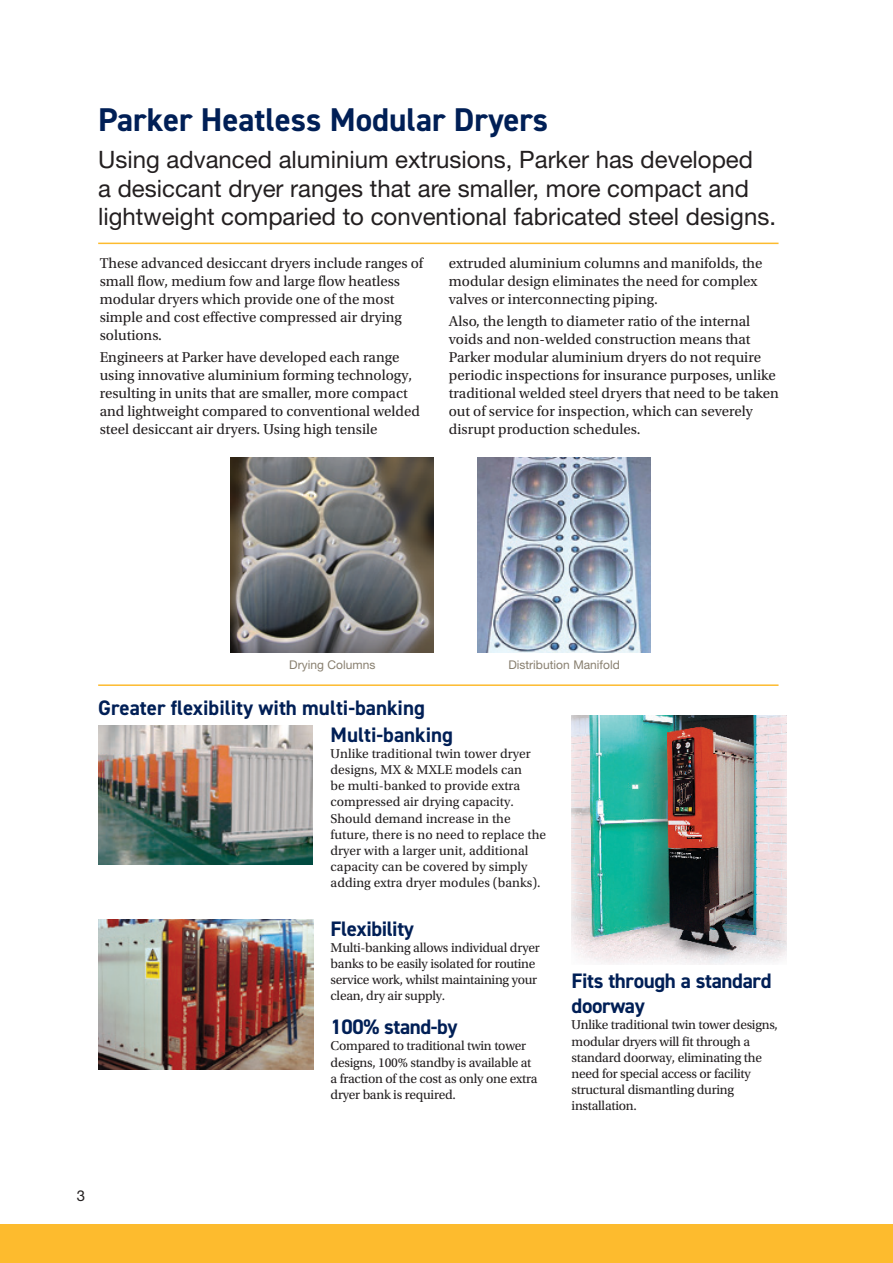
<style>
.page{position:relative;width:893px;height:1263px;background:#fff}
.page>*{position:absolute;margin:0;border:0;box-sizing:border-box;transform-origin:0 0}
.t1{font:700 33px "DIN2014";color:#001f56}
.t2{font:24px/28.8px "Helvetica Neue LT Std";color:#231f20}
.t3{font:700 21px/25.2px "DIN2014";letter-spacing:-.02em;color:#001f56}
.t4{font:700 21px "DIN2014";color:#001f56}
.t5{font:15px/18px "Utopia Std";color:#231f20}
.t6{font:15px "Helvetica Neue LT Std";color:#231f20}
.t7{font:13.5px/16.2px "Utopia Std";letter-spacing:-.02em;color:#231f20}
.t8{font:13.5px/16.2px "Utopia Std";color:#231f20}
.t9{font:12px "Helvetica Neue LT Std";color:#887f6f}
</style>
<div class="page">
<img style="left:477px;top:458px;width:174px;height:194px">
<hr style="left:98px;top:243px;width:680px;height:1px;background:#fdbb2e">
<img style="left:99px;top:725px;width:213px;height:139px">
<hr style="left:98px;top:684px;width:680px;height:2px;background:#fdbb2e">
<img style="left:99px;top:919px;width:214px;height:150px">
<img style="left:572px;top:715px;width:215px;height:250px">
<img style="left:231px;top:458px;width:203px;height:194px">
<div style="left:0;top:1225px;width:893px;height:38px;background:#fdbb2e"></div>
<h1 class="t1" style="left:98px;top:97px;width:452px">Parker Heatless Modular Dryers</h1>
<h2 class="t2" style="left:98px;top:145px;width:679px">Using advanced aluminium extrusions, Parker has developed<br>a desiccant dryer ranges that are smaller, more compact and lightweight comparied to conventional fabricated steel designs.</h2>
<p class="t5" style="left:100px;top:254px;width:325px">These advanced desiccant dryers include ranges of small flow, medium fow and large flow heatless modular dryers which provide one of the most simple and cost effective compressed air drying solutions.</p>
<p class="t5" style="left:100px;top:349px;width:322px">Engineers at Parker have developed each range using innovative aluminium forming technology, resulting in units that are smaller, more compact and lightweight compared to conventional welded steel desiccant air dryers. Using high tensile</p>
<p class="t5" style="left:449px;top:254px;width:315px">extruded aluminium columns and manifolds, the modular design eliminates the need for complex valves or interconnecting piping.</p>
<p class="t5" style="left:449px;top:313px;width:332px">Also, the length to diameter ratio of the internal voids and non-welded construction means that Parker modular aluminium dryers do not require periodic inspections for insurance purposes, unlike traditional welded steel dryers that need to be taken out of service for inspection, which can severely disrupt production schedules.</p>
<p class="t9" style="left:289px;top:657px;width:88px">Drying Columns</p>
<p class="t9" style="left:508px;top:657px;width:113px">Distribution Manifold</p>
<h3 class="t4" style="left:98px;top:694px;width:328px">Greater flexibility with multi-banking</h3>
<h3 class="t4" style="left:331px;top:720px;width:124px">Multi-banking</h3>
<p class="t8" style="left:331px;top:745px;width:217px">Unlike traditional twin tower dryer designs, MX &amp; MXLE models can<br>be multi-banked to provide extra compressed air drying capacity.<br>Should demand increase in the future, there is no need to replace the dryer with a larger unit, additional capacity can be covered by simply adding extra dryer modules (banks).</p>
<h3 class="t3" style="left:331px;top:915px;width:85px">Flexibility</h3>
<p class="t7" style="left:331px;top:939px;width:211px">Multi-banking allows individual dryer banks to be easily isolated for routine service work, whilst maintaining your clean, dry air supply.</p>
<h3 class="t3" style="left:331px;top:1014px;width:128px">100% stand-by</h3>
<p class="t7" style="left:331px;top:1038px;width:208px">Compared to traditional twin tower designs, 100% standby is available at a fraction of the cost as only one extra dryer bank is required.</p>
<h3 class="t3" style="left:572px;top:968px;width:201px">Fits through a standard doorway</h3>
<p class="t7" style="left:572px;top:1017px;width:208px">Unlike traditional twin tower designs, modular dryers will fit through a standard doorway, eliminating the need for special access or facility structural dismantling during installation.</p>
<p class="t6" style="left:77px;top:1187px;width:10px">3</p>
</div>
